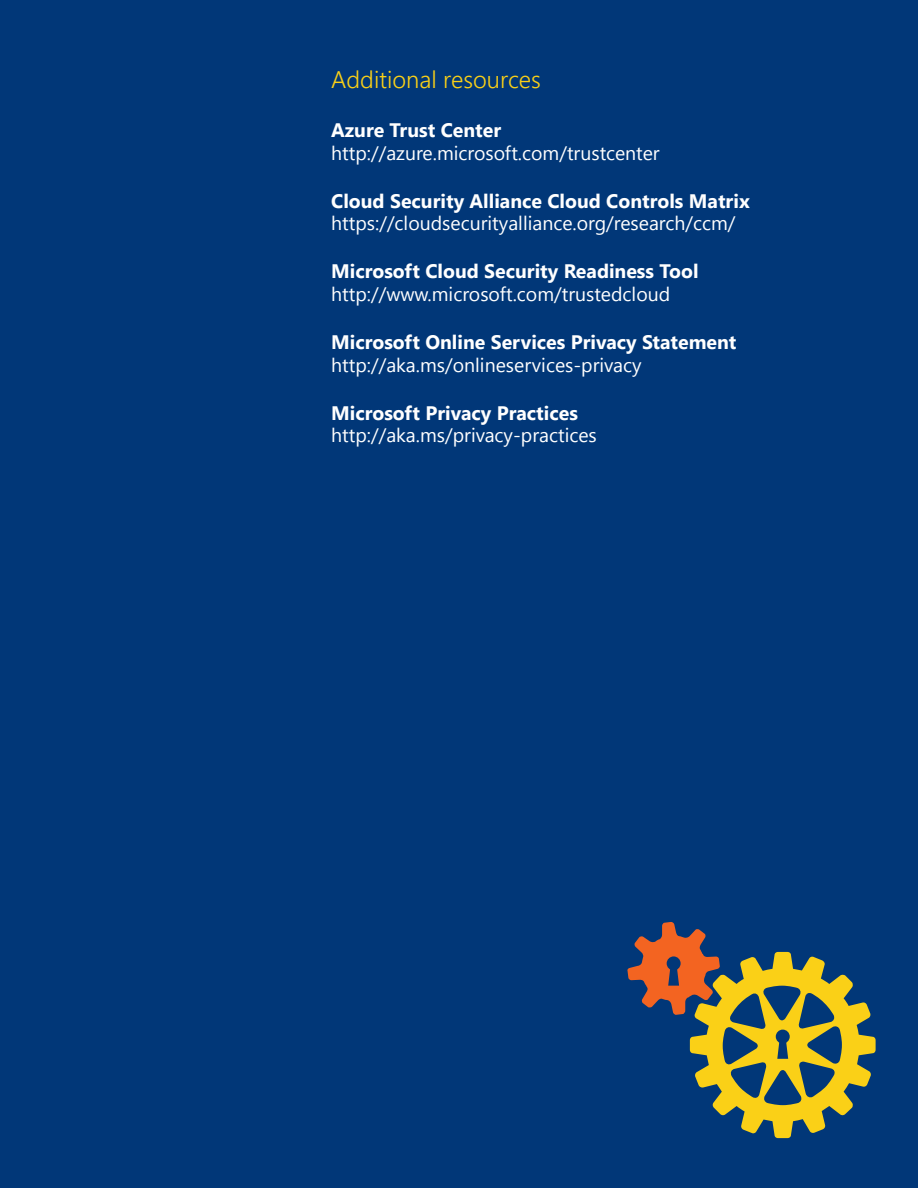
<style>
.page{position:relative;width:918px;height:1188px;background:#013778}
.page>*{position:absolute;margin:0;border:0;box-sizing:border-box;transform-origin:0 0}
.t1{font:300 24px "Segoe UI";color:#fad017}
.t2{font:19.5px "Segoe UI";color:#fff}
.t3{font:700 19.5px "Segoe UI";color:#fff}
</style>
<div class="page">
<svg style="left:627px;top:922px;width:249px;height:217px"></svg>
<p class="t1" style="left:331px;top:61px;width:211px">Additional resources</p>
<p class="t3" style="left:331px;top:116px;width:171px">Azure Trust Center</p>
<p class="t2" style="left:331px;top:138px;width:330px">http://azure.microsoft.com/trustcenter</p>
<p class="t3" style="left:331px;top:186px;width:420px">Cloud Security Alliance Cloud Controls Matrix</p>
<p class="t2" style="left:331px;top:209px;width:406px">https://cloudsecurityalliance.org/research/ccm/</p>
<p class="t3" style="left:331px;top:257px;width:369px">Microsoft Cloud Security Readiness Tool</p>
<p class="t2" style="left:331px;top:279px;width:341px">http://www.microsoft.com/trustedcloud</p>
<p class="t3" style="left:331px;top:327px;width:407px">Microsoft Online Services Privacy Statement</p>
<p class="t2" style="left:331px;top:350px;width:312px">http://aka.ms/onlineservices-privacy</p>
<p class="t3" style="left:331px;top:398px;width:248px">Microsoft Privacy Practices</p>
<p class="t2" style="left:331px;top:420px;width:267px">http://aka.ms/privacy-practices</p>
</div>
